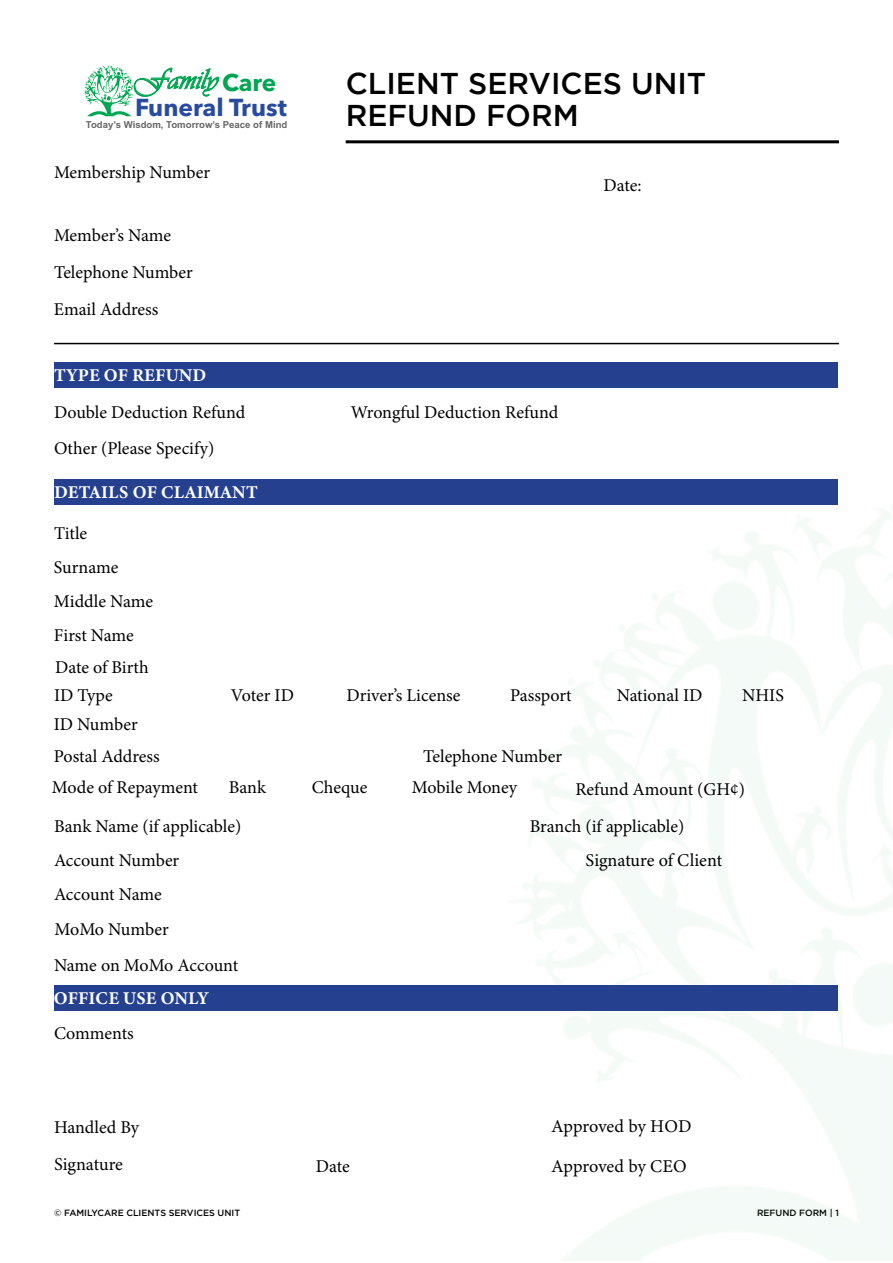
<style>
.page{position:relative;width:893px;height:1263px;background:#fff}
.page>*{position:absolute;margin:0;border:0;box-sizing:border-box;transform-origin:0 0}
.t1{font:500 30px/31.5px "Gotham";color:#000}
.t2{font:29.85px "Vivaldi";color:#00a651}
.t3{font:700 24.3px "Avenir Next";color:#284ba0}
.t4{font:700 24px "Avenir Next";color:#00a651}
.t5{font:18px/34px "Minion Pro";color:#000}
.t6{font:18px/39.5px "Minion Variable Concept";color:#000}
.t7{font:18px "Minion Variable Concept";letter-spacing:.025em;color:#fff}
.t8{font:18px "Minion Variable Concept";letter-spacing:.045em;color:#fff}
.t9{font:700 9.6px "Arial";color:#666}
.t10{font:500 9px "Gotham";color:#000}
</style>
<div class="page">
<img style="left:506px;top:505px;width:387px;height:755px">
<svg style="left:84px;top:65px;width:49px;height:51px"></svg>
<hr style="left:346px;top:140px;width:493px;height:3px;background:#000">
<div style="left:54px;top:363px;width:784px;height:25px;background:#25408f"></div>
<div style="left:54px;top:480px;width:784px;height:25px;background:#25408f"></div>
<hr style="left:54px;top:343px;width:785px;height:1px;background:#000">
<div style="left:55px;top:986px;width:783px;height:25px;background:#25408f"></div>
<h2 class="t2" style="left:134px;top:61px;width:85px">Family</h2>
<p class="t9" style="left:86px;top:119px;width:203px">Today’s Wisdom, Tomorrow’s Peace of Mind</p>
<h3 class="t4" style="left:222px;top:69px;width:55px">Care</h3>
<h3 class="t3" style="left:135px;top:94px;width:153px">Funeral Trust</h3>
<p class="t5" style="left:54px;top:156px;width:158px">Membership Number</p>
<p class="t5" style="left:54px;top:219px;width:119px">Member’s Name</p>
<p class="t5" style="left:54px;top:255px;width:140px">Telephone Number</p>
<p class="t5" style="left:54px;top:292px;width:106px">Email Address</p>
<p class="t8" style="left:54px;top:362px;width:153px">TYPE OF REFUND</p>
<h1 class="t1" style="left:346px;top:67px;width:362px">CLIENT SERVICES UNIT<br>REFUND FORM</h1>
<p class="t5" style="left:603px;top:168px;width:40px">Date:</p>
<p class="t5" style="left:54px;top:396px;width:193px">Double Deduction Refund</p>
<p class="t5" style="left:351px;top:396px;width:209px">Wrongful Deduction Refund</p>
<p class="t5" style="left:54px;top:431px;width:162px">Other (Please Specify)</p>
<p class="t7" style="left:54px;top:480px;width:205px">DETAILS OF CLAIMANT</p>
<p class="t5" style="left:54px;top:517px;width:35px">Title</p>
<p class="t5" style="left:54px;top:550px;width:66px">Surname</p>
<p class="t5" style="left:54px;top:584px;width:101px">Middle Name<br>First Name</p>
<p class="t5" style="left:55px;top:650px;width:95px">Date of Birth</p>
<p class="t5" style="left:54px;top:678px;width:60px">ID Type</p>
<p class="t5" style="left:54px;top:707px;width:85px">ID Number</p>
<p class="t5" style="left:54px;top:739px;width:107px">Postal Address</p>
<p class="t5" style="left:52px;top:770px;width:148px">Mode of Repayment</p>
<p class="t5" style="left:231px;top:678px;width:65px">Voter ID</p>
<p class="t5" style="left:346px;top:678px;width:115px">Driver’s License</p>
<p class="t5" style="left:510px;top:678px;width:63px">Passport</p>
<p class="t5" style="left:617px;top:678px;width:87px">National ID</p>
<p class="t5" style="left:742px;top:678px;width:43px">NHIS</p>
<p class="t5" style="left:423px;top:739px;width:140px">Telephone Number</p>
<p class="t5" style="left:229px;top:770px;width:39px">Bank</p>
<p class="t5" style="left:312px;top:770px;width:57px">Cheque</p>
<p class="t5" style="left:412px;top:770px;width:107px">Mobile Money</p>
<p class="t5" style="left:575px;top:772px;width:171px">Refund Amount (GH¢)</p>
<p class="t5" style="left:54px;top:809px;width:189px">Bank Name (if applicable)</p>
<p class="t5" style="left:54px;top:844px;width:127px">Account Number<br>Account Name</p>
<p class="t5" style="left:55px;top:912px;width:116px">MoMo Number</p>
<p class="t5" style="left:54px;top:948px;width:186px">Name on MoMo Account</p>
<p class="t7" style="left:54px;top:986px;width:155px">OFFICE USE ONLY</p>
<p class="t5" style="left:54px;top:1016px;width:81px">Comments</p>
<p class="t5" style="left:54px;top:1110px;width:87px">Handled By</p>
<p class="t6" style="left:54px;top:1144px;width:70px">Signature</p>
<p class="t5" style="left:316px;top:1149px;width:35px">Date</p>
<p class="t5" style="left:530px;top:809px;width:156px">Branch (if applicable)</p>
<p class="t6" style="left:586px;top:840px;width:138px">Signature of Client</p>
<p class="t6" style="left:552px;top:1107px;width:141px">Approved by HOD<br>Approved by CEO</p>
<p class="t10" style="left:54px;top:1207px;width:188px">© FAMILYCARE CLIENTS SERVICES UNIT</p>
<p class="t10" style="left:757px;top:1207px;width:83px">REFUND FORM | 1</p>
</div>
